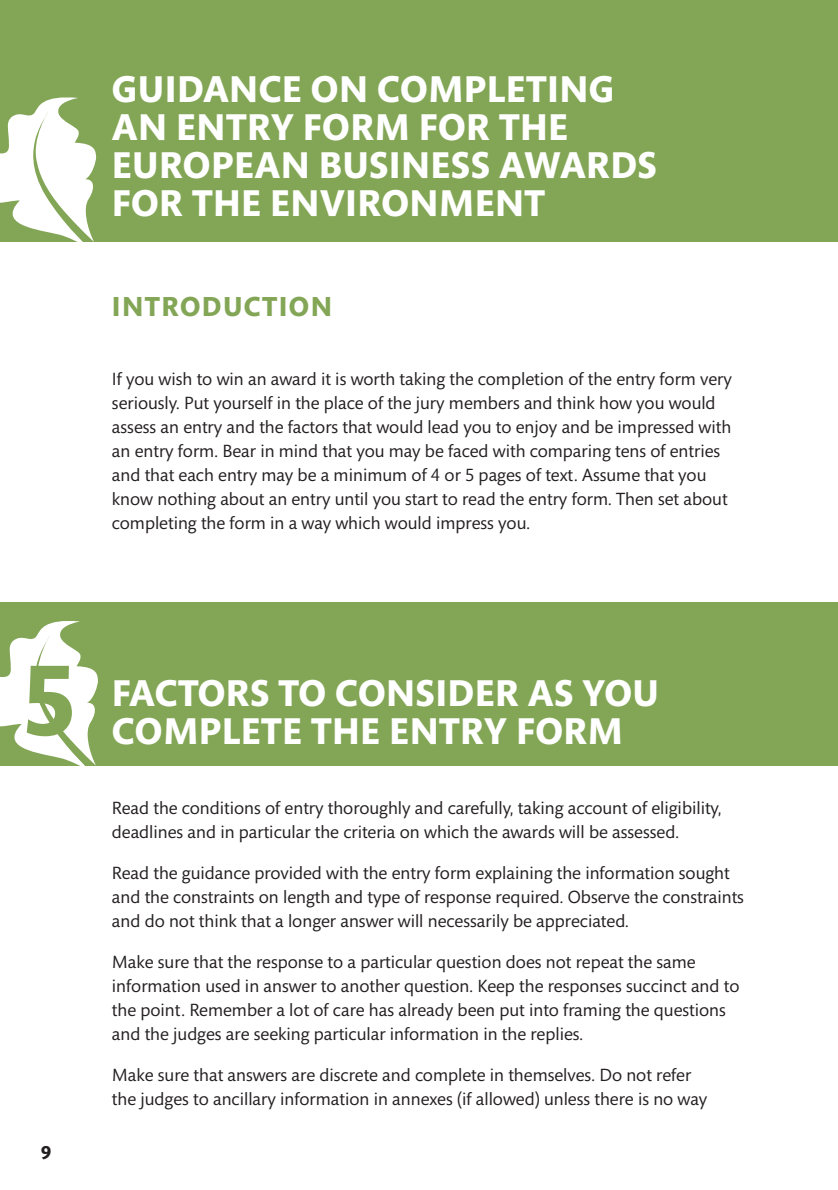
<style>
.page{position:relative;width:838px;height:1190px;background:#fff}
.page>*{position:absolute;margin:0;border:0;box-sizing:border-box;transform-origin:0 0}
.t1{font:700 102.2px "Mundo Sans";color:#83a656}
.t2{font:700 38px/38px "Mundo Sans";letter-spacing:.01em;color:#fff}
.t3{font:700 28px "Mundo Sans";letter-spacing:.05em;color:#83a656}
.t4{font:700 19px "Mundo Sans";color:#231f20}
.t5{font:18px/24px "Mundo Sans";color:#231f20}
</style>
<div class="page">
<div style="left:0;top:602px;width:837px;height:163px;background:#83a656"></div>
<svg style="left:0;top:621px;width:99px;height:145px"></svg>
<div style="left:0;top:0;width:837px;height:242px;background:#83a656"></div>
<svg style="left:0;top:97px;width:97px;height:145px"></svg>
<h2 class="t2" style="left:112px;top:71px;width:543px">GUIDANCE ON COMPLETING<br>AN ENTRY FORM FOR THE<br>EUROPEAN BUSINESS AWARDS<br>FOR THE ENVIRONM ENT</h2>
<h3 class="t3" style="left:112px;top:291px;width:217px">INTRODUCTION</h3>
<p class="t5" style="left:112px;top:368px;width:621px">If you wish to win an award it is worth taking the completion of the entry form very seriously. Put yourself in the place of the jury members and think how you would assess an entry and the factors that would lead you to enjoy and be impressed with an entry form. Bear in mind that you may be faced with comparing tens of entries and that each entry may be a minimum of 4 or 5 pages of text. Assume that you know nothing about an entry until you start to read the entry form. Then set about completing the form in a way which would impress you.</p>
<h1 class="t1" style="left:21px;top:644px;width:59px">5</h1>
<p class="t4" style="left:41px;top:1141px;width:12px">9</p>
<h2 class="t2" style="left:112px;top:675px;width:548px">FACTORS TO CONS IDER AS YOU<br>COMPLETE THE ENTRY FORM</h2>
<p class="t5" style="left:112px;top:796px;width:611px">Read the conditions of entry thoroughly and carefully, taking account of eligibility, deadlines and in particular the criteria on which the awards will be assessed.</p>
<p class="t5" style="left:112px;top:861px;width:633px">Read the guidance provided with the entry form explaining the information sought and the constraints on length and type of response required. Observe the constraints and do not think that a longer answer will necessarily be appreciated.</p>
<p class="t5" style="left:112px;top:950px;width:629px">Make sure that the response to a particular question does not repeat the same information used in answer to another question. Keep the responses succinct and to the point. Remember a lot of care has already been put into framing the questions and the judges are seeking particular information in the replies.</p>
<p class="t5" style="left:112px;top:1063px;width:596px">Make sure that answers are discrete and complete in themselves. Do not refer the judges to ancillary information in annexes (if allowed) unless there is no way</p>
</div>
